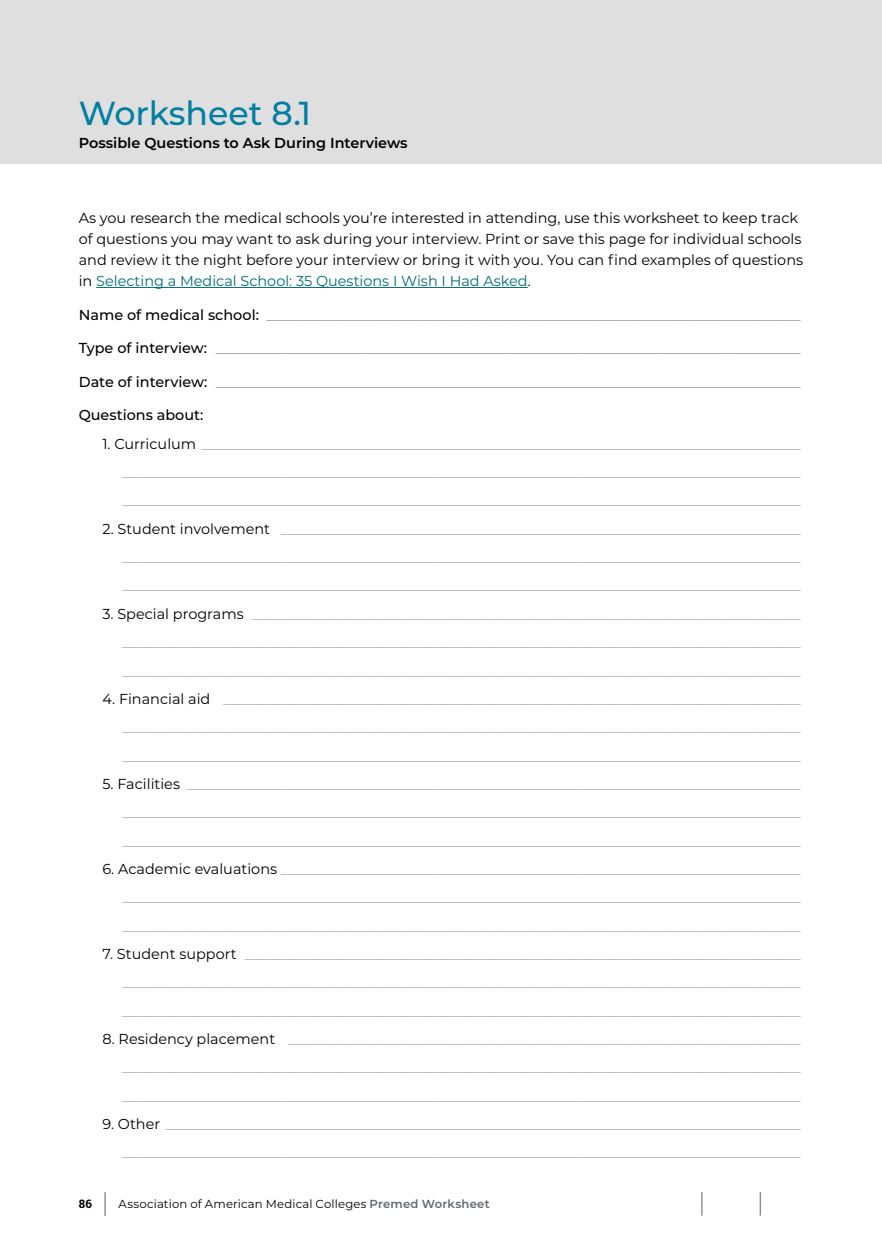
<style>
.page{position:relative;width:882px;height:1260px;background:#fff}
.page>*{position:absolute;margin:0;border:0;box-sizing:border-box;transform-origin:0 0}
.t1{font:500 33.25px "Montserrat";color:#017fa3}
.t2{font:14.35px/28.3px "Montserrat";color:#a4a4a9;text-align:justify}
.t3{font:14.35px/21px "Montserrat";color:#000}
.t4{font:500 14.35px "Montserrat";color:#a4a4a9}
.t5{font:600 14.35px "Montserrat";color:#000}
.t6{font:500 14.35px "Montserrat";color:#000}
.t7{font:11.72px "Montserrat";letter-spacing:.015em;color:#000}
.s1{color:#006e76}
.s2{color:#000}
.s3{font-family:"Roboto Slab";font-weight:700}
.s4{font-weight:500;font-size:25.2px;color:#64696f}
.s5{font-weight:600;color:#64696f}
</style>
<div class="page">
<div style="left:0;top:0;width:882px;height:164px;background:#e0dfe0"></div>
<hr style="left:96px;top:287px;width:432px;height:1px;background:#006e76">
<svg style="left:701px;top:1192px;width:1px;height:24px"></svg>
<svg style="left:760px;top:1192px;width:1px;height:24px"></svg>
<h1 class="t1" style="left:79px;top:90px;width:234px">Worksheet 8.1</h1>
<p class="t5" style="left:79px;top:133px;width:330px">Possible Questions to Ask During Interviews</p>
<p class="t3" style="left:79px;top:207px;width:726px">As you research the medical schools you’re interested in attending, use this worksheet to keep track of questions you may want to ask during your interview. Print or save this page for individual schools and review it the night before your interview or bring it with you. You can find examples of questions in <span class="s1">Selecting a Medical School: 35 Questions I Wish I Had Asked</span>.</p>
<p class="t4" style="left:79px;top:304px;width:723px"><span class="s2">Name of medical school:</span> __________________________________________________________________________</p>
<p class="t4" style="left:79px;top:338px;width:723px"><span class="s2">Type of interview:</span> _________________________________________________________________________________</p>
<p class="t4" style="left:79px;top:372px;width:723px"><span class="s2">Date of interview:</span> _________________________________________________________________________________</p>
<p class="t6" style="left:79px;top:405px;width:126px">Questions about:</p>
<p class="t2" style="left:122px;top:429px;width:680px;text-indent:-20px"><span class="s2">1. Curriculum</span> ___________________________________________________________________________________ ______________________________________________________________________________________________ ______________________________________________________________________________________________</p>
<p class="t2" style="left:122px;top:514px;width:680px;text-indent:-20px"><span class="s2">2. Student involvement</span> ________________________________________________________________________ ______________________________________________________________________________________________ ______________________________________________________________________________________________</p>
<p class="t2" style="left:122px;top:599px;width:680px;text-indent:-20px"><span class="s2">3. Special programs</span> ____________________________________________________________________________ ______________________________________________________________________________________________ ______________________________________________________________________________________________</p>
<p class="t2" style="left:122px;top:684px;width:680px;text-indent:-20px"><span class="s2">4. Financial aid</span> ________________________________________________________________________________ ______________________________________________________________________________________________ ______________________________________________________________________________________________</p>
<p class="t2" style="left:122px;top:769px;width:680px;text-indent:-20px"><span class="s2">5. Facilities</span> _____________________________________________________________________________________ ______________________________________________________________________________________________ ______________________________________________________________________________________________</p>
<p class="t2" style="left:122px;top:854px;width:680px;text-indent:-20px"><span class="s2">6. Academic evaluations</span> ________________________________________________________________________ ______________________________________________________________________________________________ ______________________________________________________________________________________________</p>
<p class="t2" style="left:122px;top:939px;width:680px;text-indent:-20px"><span class="s2">7. Student support</span> _____________________________________________________________________________ ______________________________________________________________________________________________ ______________________________________________________________________________________________</p>
<p class="t2" style="left:122px;top:1024px;width:680px;text-indent:-20px"><span class="s2">8. Residency placement</span> _______________________________________________________________________ ______________________________________________________________________________________________ ______________________________________________________________________________________________</p>
<p class="t2" style="left:102px;top:1109px;width:700px;text-align:right"><span class="s2">9. Other</span> ________________________________________________________________________________________ ______________________________________________________________________________________________</p>
<p class="t7" style="left:79px;top:1196px;width:412px"><span class="s3">86</span> <span class="s4">|</span> Association of American Medical Colleges <span class="s5">Premed Worksheet</span></p>
</div>
